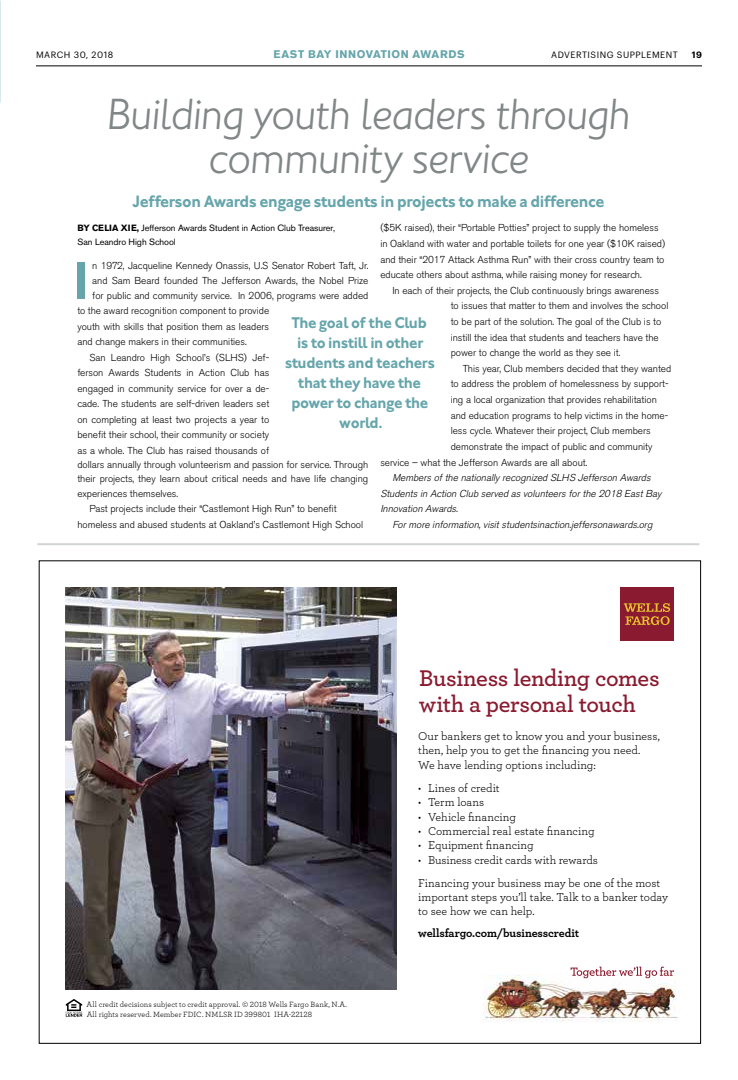
<style>
.page{position:relative;width:738px;height:1080px;background:#fff}
.page>*{position:absolute;margin:0;border:0;box-sizing:border-box;transform-origin:0 0}
.t1{font:700 54.6px "Johnston ITC";color:#65a5ab}
.t2{font:italic 300 45px/44px "Johnston ITC";letter-spacing:-.02em;color:#818687;text-align:center}
.t3{font:600 23.9px/25.8px "Archer";letter-spacing:-.015em;color:#8a1a2f}
.t4{font:700 17px "Johnston ITC";letter-spacing:-.02em;color:#65a5ab;scale:.94 1}
.t5{font:700 16px/20px "Johnston ITC";letter-spacing:-.02em;color:#65a5ab;text-align:center;scale:.94 1}
.t6{font:11.9px/14.3px "Archer";letter-spacing:-.005em;color:#000}
.t7{font:700 11.9px "Archer";letter-spacing:-.015em;color:#000}
.t8{font:700 11px "Akzidenz Grotesk BE";letter-spacing:.05em;color:#65a5ab}
.t9{font:300 10px/15.6px "Akzidenz Grotesk BE";letter-spacing:-.005em;color:#000}
.t10{font:italic 300 10px/15.6px "Akzidenz Grotesk BE";color:#000}
.t11{font:9px/14.4px "Akzidenz Grotesk BE";letter-spacing:-.005em;color:#000}
.t12{font:9px "Graphik";letter-spacing:.055em;color:#000}
.t13{font:600 9px "Graphik";color:#000}
.t14{font:8px/9.9px "Archer";letter-spacing:.005em;color:#000}
.s1{font-weight:700}
</style>
<div class="page">
<img style="left:66px;top:587px;width:331px;height:403px">
<div style="left:620px;top:587px;width:54px;height:54px;background:#8a1a2f"></div>
<svg style="left:624px;top:603px;width:46px;height:22px"></svg>
<img style="left:484px;top:975px;width:195px;height:47px">
<svg style="left:571px;top:967px;width:103px;height:11px"></svg>
<svg style="left:66px;top:999px;width:16px;height:18px"></svg>
<hr style="left:36px;top:66px;width:666px;height:1px;background:#000">
<hr style="left:37px;top:543px;width:662px;height:2px;background:#d1d3d4">
<p class="t12" style="left:36px;top:48px;width:79px">MARCH 30, 2018</p>
<p class="t8" style="left:274px;top:48px;width:192px">EAST BAY INNOVATION AWARDS</p>
<p class="t12" style="left:551px;top:48px;width:128px">ADVERTISING SUPPLEMENT</p>
<p class="t13" style="left:692px;top:48px;width:11px">19</p>
<h2 class="t2" style="left:107px;top:92px;width:526px">Building youth leaders through community service</h2>
<h3 class="t4" style="left:132px;top:191px;width:504px">Jefferson Awards engage students in projects to make a difference</h3>
<p class="t9" style="left:380px;top:220px;width:286px">($5K raised), their “Portable Potties” project to supply the homeless in Oakland with water and portable toilets for one year ($10K raised) and their “2017 Attack Asthma Run” with their cross country team to educate others about asthma, while raising money for research.</p>
<p class="t9" style="left:451px;top:283px;width:219px;text-indent:-58px">In each of their projects, the Club continuously brings awareness to issues that matter to them and involves the school to be part of the solution. The goal of the Club is to instill the idea that students and teachers have the power to change the world as they see it.</p>
<p class="t9" style="left:463px;top:361px;width:210px">This year, Club members decided that they wanted</p>
<p class="t9" style="left:451px;top:376px;width:219px">to address the problem of homelessness by support-</p>
<p class="t9" style="left:451px;top:392px;width:208px">ing a local organization that provides rehabilitation</p>
<p class="t9" style="left:451px;top:408px;width:219px">and education programs to help victims in the home-</p>
<p class="t9" style="left:451px;top:423px;width:202px">less cycle. Whatever their project, Club members</p>
<p class="t9" style="left:451px;top:439px;width:203px">demonstrate the impact of public and community</p>
<p class="t9" style="left:380px;top:454px;width:209px">service – what the Jefferson Awards are all about.</p>
<p class="t10" style="left:380px;top:470px;width:285px;text-indent:12px">Membersofthe nationallyrecognized SLHS Jefferson Awards<br>Studentsin Action Club served asvolunteersforthe 2018 EastBay<br>Innovation Awards.</p>
<p class="t10" style="left:392px;top:517px;width:264px">Formore information,visitstudentsinaction.jeffersonawards.org</p>
<p class="t11" style="left:77px;top:220px;width:259px"><span class="s1">BY CELIA XIE,</span> Jefferson Awards Student in Action Club Treasurer,<br>San Leandro High School</p>
<h1 class="t1" style="left:73px;top:248px;width:17px">I</h1>
<p class="t9" style="left:92px;top:258px;width:278px">n 1972, Jacqueline Kennedy Onassis, U.S Senator Robert Taft, Jr.</p>
<p class="t9" style="left:92px;top:273px;width:278px">and Sam Beard founded The Jefferson Awards, the Nobel Prize</p>
<p class="t9" style="left:92px;top:288px;width:278px">for public and community service. In 2006, programs were added</p>
<p class="t9" style="left:77px;top:303px;width:193px">to the award recognition component to provide</p>
<p class="t9" style="left:77px;top:319px;width:193px">youth with skills that position them as leaders</p>
<p class="t9" style="left:77px;top:334px;width:171px">and change makers in their communities.</p>
<p class="t9" style="left:89px;top:350px;width:181px">San Leandro High School’s (SLHS) Jef-</p>
<p class="t9" style="left:77px;top:365px;width:193px">ferson Awards Students in Action Club has</p>
<p class="t9" style="left:77px;top:381px;width:193px">engaged in community service for over a de-</p>
<p class="t9" style="left:77px;top:396px;width:193px">cade. The students are self-driven leaders set</p>
<p class="t9" style="left:77px;top:412px;width:193px">on completing at least two projects a year to</p>
<p class="t9" style="left:77px;top:427px;width:193px">benefit their school, their community or society</p>
<p class="t9" style="left:77px;top:442px;width:193px">as a whole. The Club has raised thousands of</p>
<p class="t9" style="left:77px;top:458px;width:293px;line-height:14.4px;text-align:justify">dollars annually through volunteerism and passion for service. Through their projects, they learn about critical needs and have life changing experiences themselves.</p>
<p class="t9" style="left:77px;top:501px;width:287px;text-indent:12px">Past projects include their “Castlemont High Run” to benefit homeless and abused students at Oakland’s Castlemont High School</p>
<h3 class="t5" style="left:285px;top:312px;width:161px">The goal of the Club is to instill in other students and teachers that they have the power to change the world.</h3>
<p class="t14" style="left:87px;top:999px;width:262px">All credit decisions subject to credit approval. © 2018 Wells Fargo Bank, N.A.<br>All rights reserved. Member FDIC. NMLSR ID 399801 IHA-22128</p>
<h3 class="t3" style="left:419px;top:664px;width:242px">Business lending comes with a personal touch</h3>
<p class="t6" style="left:418px;top:728px;width:243px">Our bankers get to know you and your business, then, help you to get the financing you need.<br>We have lending options including:</p>
<p class="t6" style="left:418px;top:780px;width:83px">• Lines of credit</p>
<p class="t6" style="left:418px;top:795px;width:68px">• Term loans</p>
<p class="t6" style="left:418px;top:809px;width:99px">• Vehicle financing</p>
<p class="t6" style="left:418px;top:823px;width:178px">• Commercial real estate financing</p>
<p class="t6" style="left:418px;top:838px;width:117px">• Equipment financing</p>
<p class="t6" style="left:418px;top:847px;width:244px;line-height:23.3px">• Business credit cards with rewards<br>Financing your business may be one of the most</p>
<p class="t6" style="left:418px;top:889px;width:252px">important steps you’ll take. Talk to a banker today to see how we can help.</p>
<p class="t7" style="left:418px;top:924px;width:163px">wellsfargo.com/businesscredit</p>
</div>
